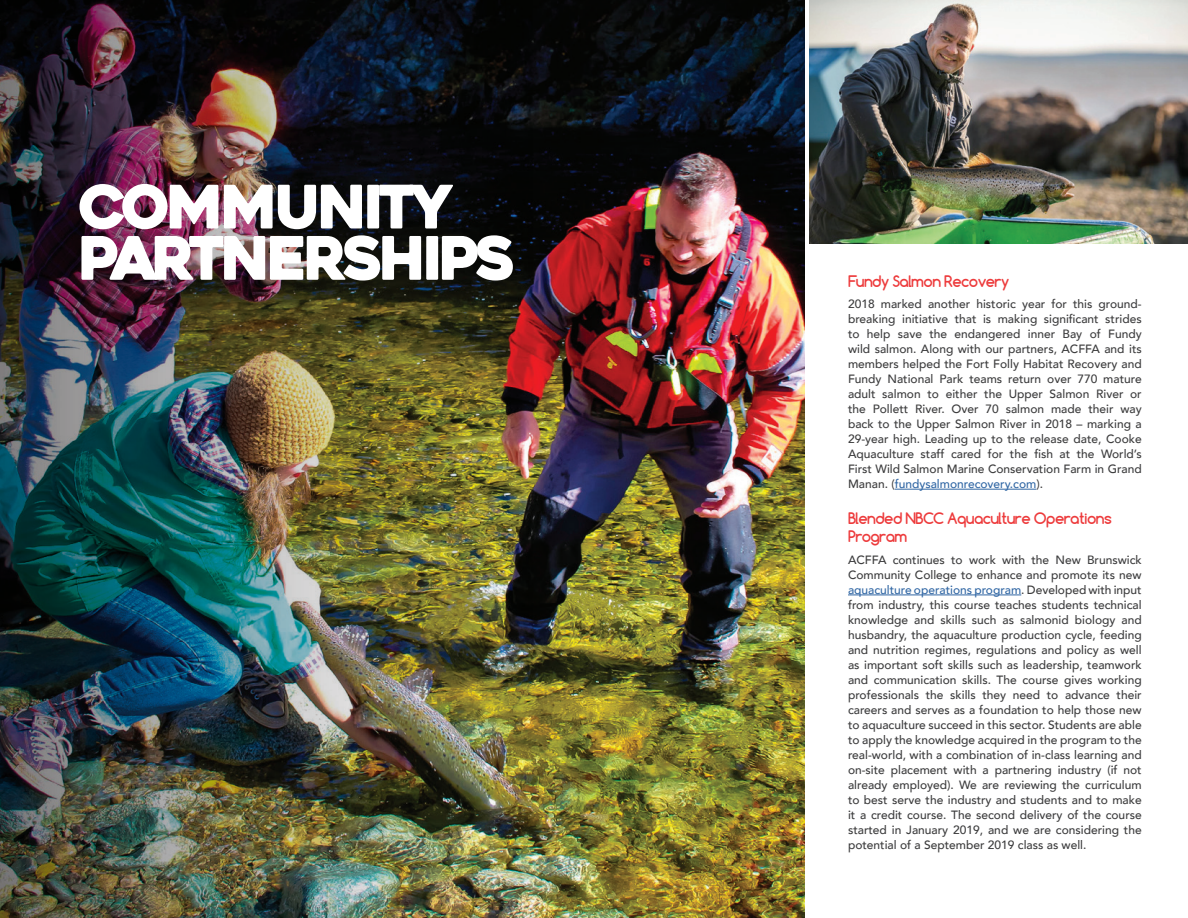
<style>
.page{position:relative;width:1188px;height:918px;background:#fff}
.page>*{position:absolute;margin:0;border:0;box-sizing:border-box;transform-origin:0 0}
.t1{font:59.85px/51.3px "Heavitas";letter-spacing:-.07em;color:#fff}
.t2{font:700 15px/18px "Comfortaa";letter-spacing:-.04em;color:#ed3b3c}
.t3{font:500 12px/15px "Avenir";color:#3c3c3d;text-align:justify}
.s1{color:#3066a4}
</style>
<div class="page">
<img style="left:540px;top:0;width:265px;height:918px">
<img style="left:0;top:0;width:540px;height:918px">
<hr style="left:895px;top:489px;width:141px;height:1px;background:#3066a4">
<hr style="left:848px;top:595px;width:173px;height:1px;background:#3066a4">
<img style="left:810px;top:0;width:378px;height:243px">
<h1 class="t1" style="left:78px;top:182px;width:439px">COMMUNITY<br>PARTNERSHIPS</h1>
<p class="t2" style="left:848px;top:272px;width:163px">Fundy Salmon Recovery</p>
<p class="t3" style="left:848px;top:296px;width:295px">2018 marked another historic year for this ground&shy;breaking initiative that is making significant strides to help save the endangered inner Bay of Fundy wild salmon. Along with our partners, ACFFA and its members helped the Fort Folly Habitat Recovery and Fundy National Park teams return over 770 mature adult salmon to either the Upper Salmon River or the Pollett River. Over 70 salmon made their way back to the Upper Salmon River in 2018 – marking a 29-year high. Leading up to the release date, Cooke Aquaculture staff cared for the fish at the World’s First Wild Salmon Marine Conservation Farm in Grand Manan. (<span class="s1">fundysalmonrecovery.com</span>).</p>
<p class="t2" style="left:848px;top:509px;width:265px">Blended NBCC Aquaculture Operations<br>Program</p>
<p class="t3" style="left:848px;top:552px;width:295px">ACFFA continues to work with the New Brunswick Community College to enhance and promote its new <span class="s1">aquaculture operations program</span>. Developed with input from industry, this course teaches students technical knowledge and skills such as salmonid biology and husbandry, the aquaculture production cycle, feeding and nutrition regimes, regulations and policy as well as important soft skills such as leadership, teamwork and communication skills. The course gives working professionals the skills they need to advance their careers and serves as a foundation to help those new to aquaculture succeed in this sector. Students are able to apply the knowledge acquired in the program to the real-world, with a combination of in-class learning and on-site placement with a partnering industry (if not already employed). We are reviewing the curriculum to best serve the industry and students and to make it a credit course. The second delivery of the course started in January 2019, and we are considering the potential of a September 2019 class as well.</p>
</div>
